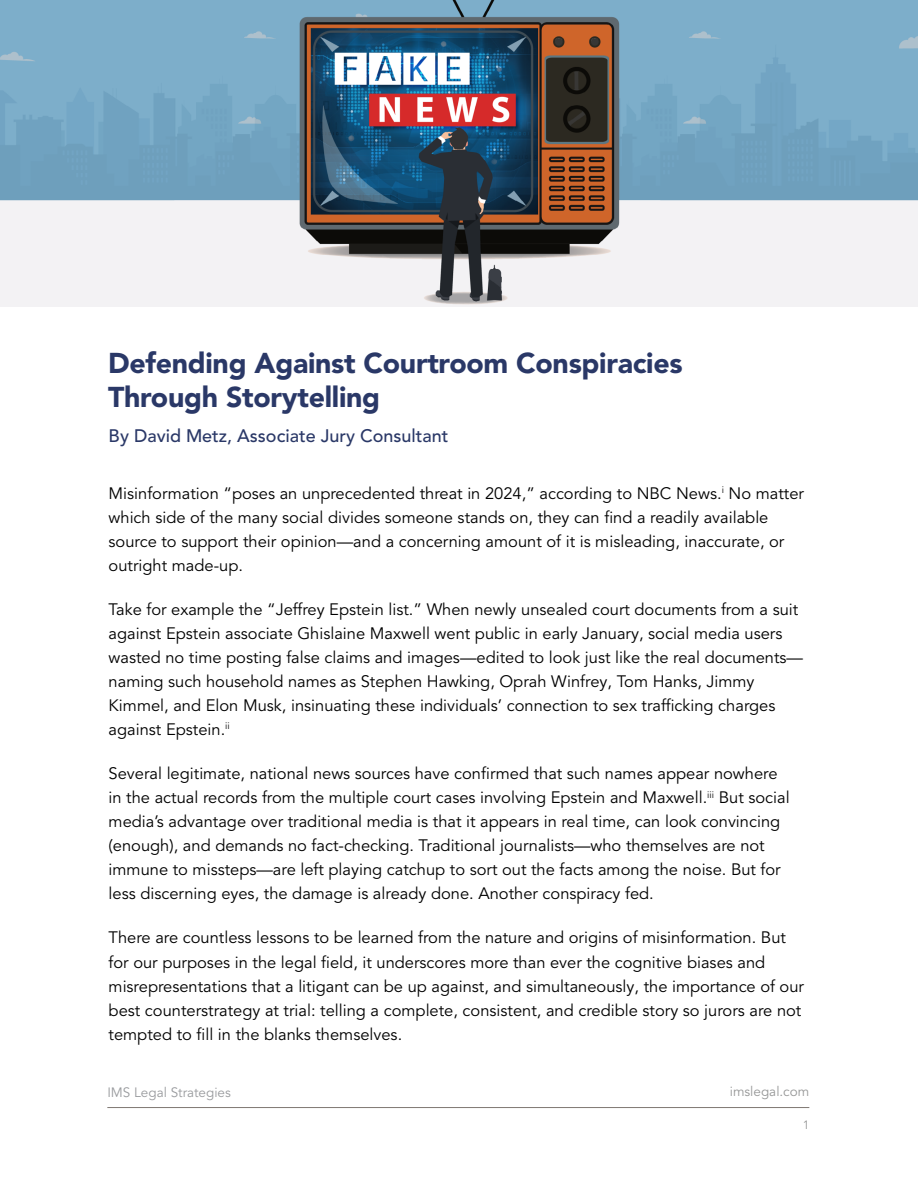
<style>
.page{position:relative;width:918px;height:1188px;background:#fff}
.page>*{position:absolute;margin:0;border:0;box-sizing:border-box;transform-origin:0 0}
.t1{font:900 28.5px/34.2px "Avenir LT Pro";letter-spacing:-.01em;color:#2a3867}
.t2{font:500 18px "Avenir LT Pro";color:#2a3867}
.t3{font:16.5px/24px "Avenir LT Pro";color:#000}
.t4{font:13.5px "Avenir LT Pro";color:#999b9e}
.t5{font:13.5px "Avenir LT Pro";color:#969797}
.t6{font:12px "Avenir LT Pro";color:#969797}
</style>
<div class="page">
<hr style="left:107px;top:1107px;width:702px;height:1px;background:#7e7772">
<img style="left:0;top:0;width:918px;height:307px">
<h1 class="t1" style="left:108px;top:346px;width:576px">Defending Against Courtroom Conspiracies<br>Through Storytelling</h1>
<p class="t2" style="left:109px;top:426px;width:341px">By David Metz, Associate Jury Consultant</p>
<p class="t3" style="left:109px;top:481px;width:697px">Misinformation “poses an unprecedented threat in 2024,” according to NBC News.<sup>i</sup> No matter which side of the many social divides someone stands on, they can find a readily available source to support their opinion—and a concerning amount of it is misleading, inaccurate, or outright made-up.</p>
<p class="t3" style="left:109px;top:598px;width:696px">Take for example the “Jeffrey Epstein list.” When newly unsealed court documents from a suit against Epstein associate Ghislaine Maxwell went public in early January, social media users wasted no time posting false claims and images—edited to look just like the real documents— naming such household names as Stephen Hawking, Oprah Winfrey, Tom Hanks, Jimmy Kimmel, and Elon Musk, insinuating these individuals’ connection to sex trafficking charges against Epstein.<sup>ii</sup></p>
<p class="t3" style="left:109px;top:762px;width:683px">Several legitimate, national news sources have confirmed that such names appear nowhere in the actual records from the multiple court cases involving Epstein and Maxwell.<sup>iii</sup> But social media’s advantage over traditional media is that it appears in real time, can look convincing (enough), and demands no fact-checking. Traditional journalists—who themselves are not immune to missteps—are left playing catchup to sort out the facts among the noise. But for less discerning eyes, the damage is already done. Another conspiracy fed.</p>
<p class="t3" style="left:109px;top:926px;width:697px">There are countless lessons to be learned from the nature and origins of misinformation. But for our purposes in the legal field, it underscores more than ever the cognitive biases and misrepresentations that a litigant can be up against, and simultaneously, the importance of our best counterstrategy at trial: telling a complete, consistent, and credible story so jurors are not tempted to fill in the blanks themselves.</p>
<p class="t4" style="left:107px;top:1084px;width:125px">IMS Legal Strategies</p>
<p class="t5" style="left:730px;top:1084px;width:81px">imslegal.com</p>
<p class="t6" style="left:803px;top:1118px;width:8px">1</p>
</div>
